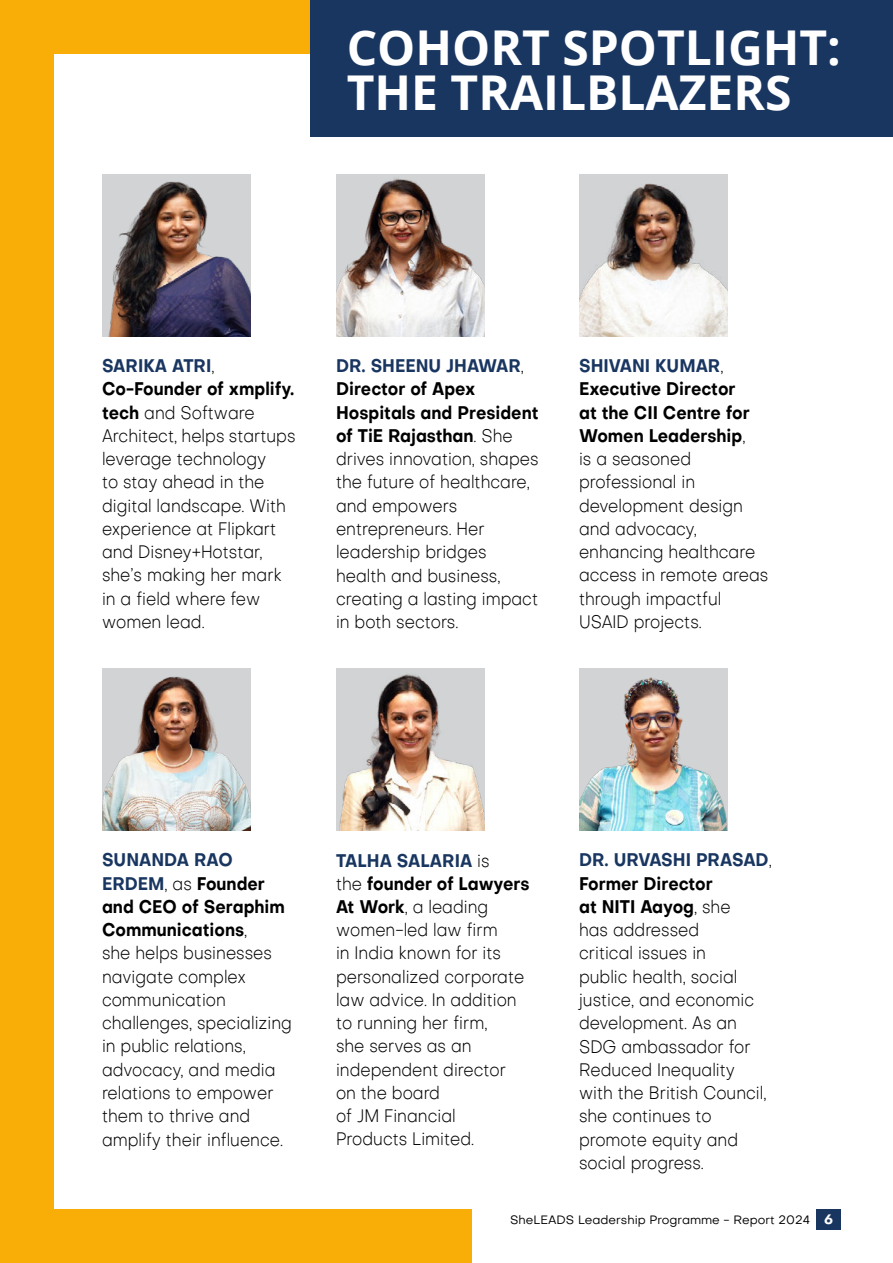
<style>
.page{position:relative;width:893px;height:1263px;background:#fff}
.page>*{position:absolute;margin:0;border:0;box-sizing:border-box;transform-origin:0 0}
.t1{font:700 48px/45px "Open Sans";color:#fff}
.t2{font:300 18px/23.2px "Objective";color:#000;scale:.9 1}
.t3{font:12px "Objective";color:#000}
.s1{font-weight:700;color:#193661}
.s2{font-weight:700}
.s3{font-weight:700;font-size:13.5px;color:#fff}
</style>
<div class="page">
<div style="left:816px;top:1209px;width:25px;height:21px;background:#193661"></div>
<div style="left:0;top:0;width:472px;height:1263px;background:#f9ae07"></div>
<div style="left:54px;top:54px;width:526px;height:1155px;background:#fff"></div>
<div style="left:311px;top:0;width:582px;height:136px;background:#193661"></div>
<div style="left:102px;top:174px;width:148px;height:162px;background:#d1d3d4"></div>
<img style="left:108px;top:181px;width:142px;height:155px">
<div style="left:102px;top:668px;width:148px;height:162px;background:#d1d3d4"></div>
<img style="left:102px;top:676px;width:148px;height:154px">
<img style="left:336px;top:174px;width:148px;height:162px">
<img style="left:336px;top:671px;width:148px;height:159px">
<div style="left:579px;top:174px;width:148px;height:162px;background:#d1d3d4"></div>
<img style="left:579px;top:183px;width:148px;height:153px">
<img style="left:579px;top:670px;width:148px;height:160px">
<h1 class="t1" style="left:347px;top:27px;width:496px">COHORT SPOTLIGHT:<br>THE TRAILBLAZERS</h1>
<h1 class="t1" style="left:448px;top:47px;width:367px">OUR PARTNERS</h1>
<p class="t2" style="left:102px;top:356px;width:217px"><span class="s1">SARIKA ATRI</span>,<br><span class="s2">Co-Founder of xmplify. tech</span> and Software<br>Architect, helps startups leverage technology<br>to stay ahead in the digital landscape. With experience at Flipkart and Disney+Hotstar, she’s making her mark in a field where few women lead.</p>
<p class="t2" style="left:336px;top:356px;width:227px"><span class="s1">DR. SHEENU JHAWAR</span>,<br><span class="s2">Director of Apex<br>Hospitals and President of TiE Rajasthan</span>. She drives innovation, shapes the future of healthcare, and empowers entrepreneurs. Her leadership bridges health and business, creating a lasting impact in both sectors.</p>
<p class="t2" style="left:579px;top:356px;width:212px"><span class="s1">SHIVANI KUMAR</span>,<br><span class="s2">Executive Director<br>at the CII Centre for<br>Women Leadership</span>,<br>is a seasoned professional in development design and advocacy, enhancing healthcare access in remote areas through impactful<br>USAID projects.</p>
<p class="t2" style="left:102px;top:850px;width:213px"><span class="s1">SUNANDA RAO<br>ERDEM</span>, as <span class="s2">Founder and CEO of Seraphim<br>Communications</span>,<br>she helps businesses navigate complex communication challenges, specializing in public relations, advocacy, and media relations to empower them to thrive and amplify their influence.</p>
<p class="t2" style="left:336px;top:850px;width:216px"><span class="s1">TALHA SALARIA</span> is<br>the <span class="s2">founder of Lawyers<br>At Work</span>, a leading women-led law firm<br>in India known for its personalized corporate law advice. In addition to running her firm,<br>she serves as an independent director on the board<br>of JM Financial<br>Products Limited.</p>
<p class="t2" style="left:579px;top:850px;width:216px"><span class="s1">DR. URVASHI PRASAD</span>,<br><span class="s2">Former Director<br>at NITI Aayog</span>, she<br>has addressed<br>critical issues in<br>public health, social justice, and economic development. As an<br>SDG ambassador for<br>Reduced Inequality with the British Council, she continues to promote equity and social progress.</p>
<p class="t3" style="left:510px;top:1215px;width:324px">SheLEADS Leadership Programme - Report 2024 <span class="s3">6</span></p>
</div>
